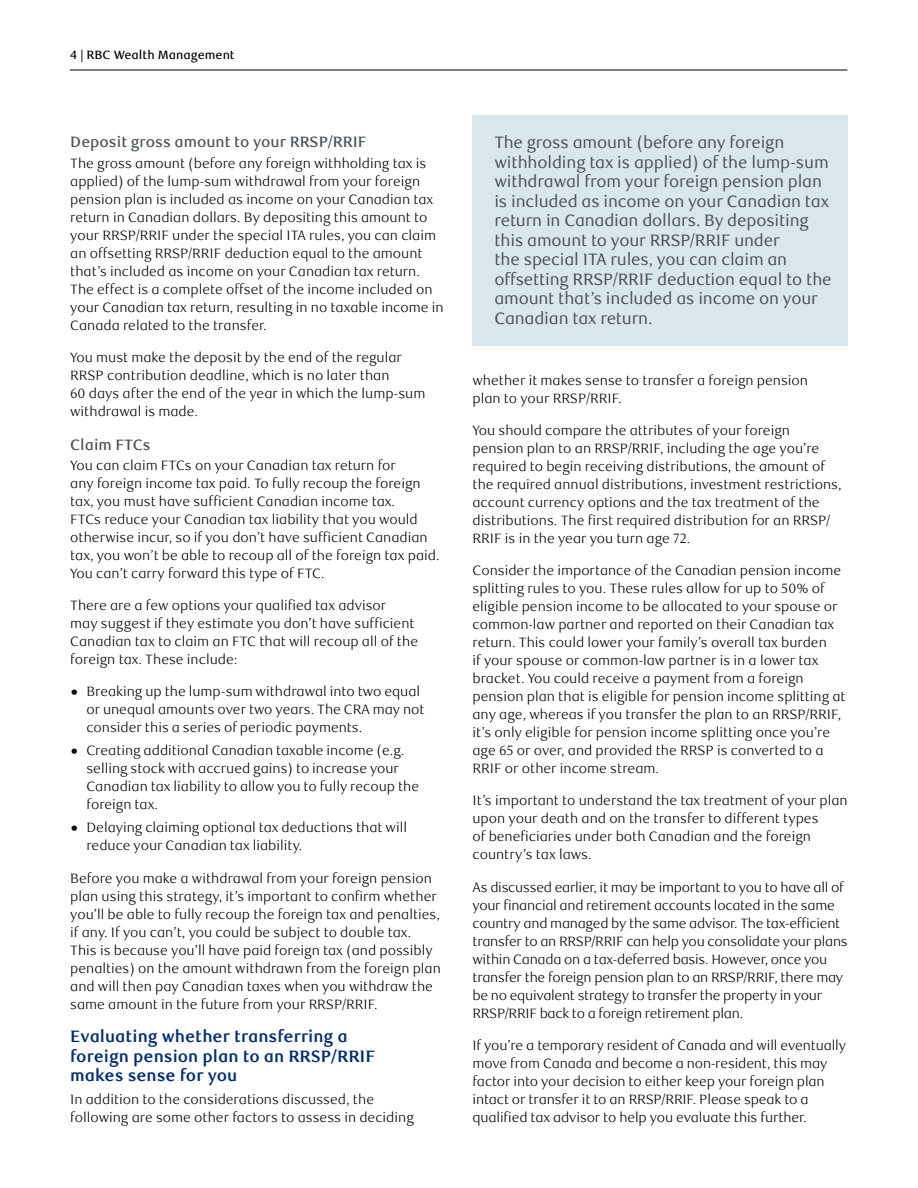
<style>
.page{position:relative;width:918px;height:1188px;background:#fff}
.page>*{position:absolute;margin:0;border:0;box-sizing:border-box;transform-origin:0 0}
.t1{font:16.5px/19.5px "RBC Text";letter-spacing:-.01em;color:#484f55}
._05_SUBHEAD_H2{font:700 16.5px/19.5px "RBC Text";color:#002d74}
._06_SUBHEAD_H3{font:500 15px "RBC Text";color:#484f55}
._04_BODY-COPY_P{font:300 13.5px/18px "RBC Text";color:#000}
._04_BODY-COPY_P-2{font:300 13.5px/18px "RBC Text";letter-spacing:-.02em;color:#000}
.t2{font:500 12px "RBC Text";color:#000}
.s1{font-weight:400;font-size:24px}
</style>
<div class="page">
<hr style="left:70px;top:70px;width:777px;height:1px;background:#000">
<div style="left:473px;top:115px;width:375px;height:231px;background:#d9e6ec"></div>
<p class="t2" style="left:70px;top:47px;width:166px">4 | RBC Wealth Management</p>
<h3 class="_06_SUBHEAD_H3" style="left:70px;top:133px;width:298px">Deposit gross amount to your RRSP/RRIF</h3>
<p class="_04_BODY-COPY_P" style="left:70px;top:154px;width:375px">The gross amount (before any foreign withholding tax is applied) of the lump-sum withdrawal from your foreign pension plan is included as income on your Canadian tax return in Canadian dollars. By depositing this amount to your RRSP/RRIF under the special ITA rules, you can claim an offsetting RRSP/RRIF deduction equal to the amount that’s included as income on your Canadian tax return.<br>The effect is a complete offset of the income included on your Canadian tax return, resulting in no taxable income in Canada related to the transfer.</p>
<p class="_04_BODY-COPY_P" style="left:70px;top:349px;width:357px">You must make the deposit by the end of the regular RRSP contribution deadline, which is no later than<br>60 days after the end of the year in which the lump-sum withdrawal is made.</p>
<h3 class="_06_SUBHEAD_H3" style="left:70px;top:436px;width:82px">Claim FTCs</h3>
<p class="_04_BODY-COPY_P" style="left:70px;top:456px;width:371px">You can claim FTCs on your Canadian tax return for<br>any foreign income tax paid. To fully recoup the foreign tax, you must have sufficient Canadian income tax.<br>FTCs reduce your Canadian tax liability that you would otherwise incur, so if you don’t have sufficient Canadian tax, you won’t be able to recoup all of the foreign tax paid.<br>You can’t carry forward this type of FTC.</p>
<p class="_04_BODY-COPY_P" style="left:70px;top:597px;width:349px">There are a few options your qualified tax advisor<br>may suggest if they estimate you don’t have sufficient Canadian tax to claim an FTC that will recoup all of the foreign tax. These include:</p>
<p class="_04_BODY-COPY_P" style="left:86px;top:683px;width:340px;text-indent:-16px"><span class="s1">•</span> Breaking up the lump-sum withdrawal into two equal or unequal amounts over two years. The CRA may not consider this a series of periodic payments.</p>
<p class="_04_BODY-COPY_P" style="left:86px;top:742px;width:334px;text-indent:-16px"><span class="s1">•</span> Creating additional Canadian taxable income (e.g. selling stock with accrued gains) to increase your Canadian tax liability to allow you to fully recoup the foreign tax.</p>
<p class="_04_BODY-COPY_P" style="left:86px;top:819px;width:322px;text-indent:-16px"><span class="s1">•</span> Delaying claiming optional tax deductions that will reduce your Canadian tax liability.</p>
<p class="_04_BODY-COPY_P" style="left:70px;top:869px;width:372px">Before you make a withdrawal from your foreign pension plan using this strategy, it’s important to confirm whether you’ll be able to fully recoup the foreign tax and penalties, if any. If you can’t, you could be subject to double tax.<br>This is because you’ll have paid foreign tax (and possibly penalties) on the amount withdrawn from the foreign plan and will then pay Canadian taxes when you withdraw the same amount in the future from your RRSP/RRIF.</p>
<h2 class="_05_SUBHEAD_H2" style="left:70px;top:1027px;width:306px">Evaluating whether transferring a foreign pension plan to an RRSP/RRIF makes sense for you</h2>
<p class="_04_BODY-COPY_P" style="left:70px;top:1090px;width:345px">In addition to the considerations discussed, the following are some other factors to assess in deciding</p>
<p class="t1" style="left:494px;top:133px;width:339px">The gross amount (before any foreign withholding tax is applied) of the lump-sum withdrawal from your foreign pension plan is included as income on your Canadian tax return in Canadian dollars. By depositing this amount to your RRSP/RRIF under<br>the special ITA rules, you can claim an offsetting RRSP/RRIF deduction equal to the amount that’s included as income on your Canadian tax return.</p>
<p class="_04_BODY-COPY_P" style="left:472px;top:371px;width:337px">whether it makes sense to transfer a foreign pension plan to your RRSP/RRIF.</p>
<p class="_04_BODY-COPY_P" style="left:472px;top:421px;width:371px">You should compare the attributes of your foreign pension plan to an RRSP/RRIF, including the age you’re required to begin receiving distributions, the amount of the required annual distributions, investment restrictions, account currency options and the tax treatment of the distributions. The first required distribution for an RRSP/ RRIF is in the year you turn age 72.</p>
<p class="_04_BODY-COPY_P" style="left:472px;top:562px;width:375px">Consider the importance of the Canadian pension income splitting rules to you. These rules allow for up to 50% of eligible pension income to be allocated to your spouse or common-law partner and reported on their Canadian tax return. This could lower your family’s overall tax burden<br>if your spouse or common-law partner is in a lower tax bracket. You could receive a payment from a foreign pension plan that is eligible for pension income splitting at any age, whereas if you transfer the plan to an RRSP/RRIF, it’s only eligible for pension income splitting once you’re age 65 or over, and provided the RRSP is converted to a RRIF or other income stream.</p>
<p class="_04_BODY-COPY_P" style="left:472px;top:792px;width:377px">It’s important to understand the tax treatment of your plan upon your death and on the transfer to different types<br>of beneficiaries under both Canadian and the foreign country’s tax laws.</p>
<p class="_04_BODY-COPY_P-2" style="left:472px;top:878px;width:377px">As discussed earlier, it may be important to you to have all of your financial and retirement accounts located in the same country and managed by the same advisor. The tax-efficient transfer to an RRSP/RRIF can help you consolidate your plans within Canada on a tax-deferred basis. However, once you transfer the foreign pension plan to an RRSP/RRIF, there may be no equivalent strategy to transfer the property in your RRSP/RRIF back to a foreign retirement plan.</p>
<p class="_04_BODY-COPY_P" style="left:472px;top:1036px;width:375px">If you’re a temporary resident of Canada and will eventually move from Canada and become a non-resident, this may factor into your decision to either keep your foreign plan intact or transfer it to an RRSP/RRIF. Please speak to a qualified tax advisor to help you evaluate this further.</p>
</div>
